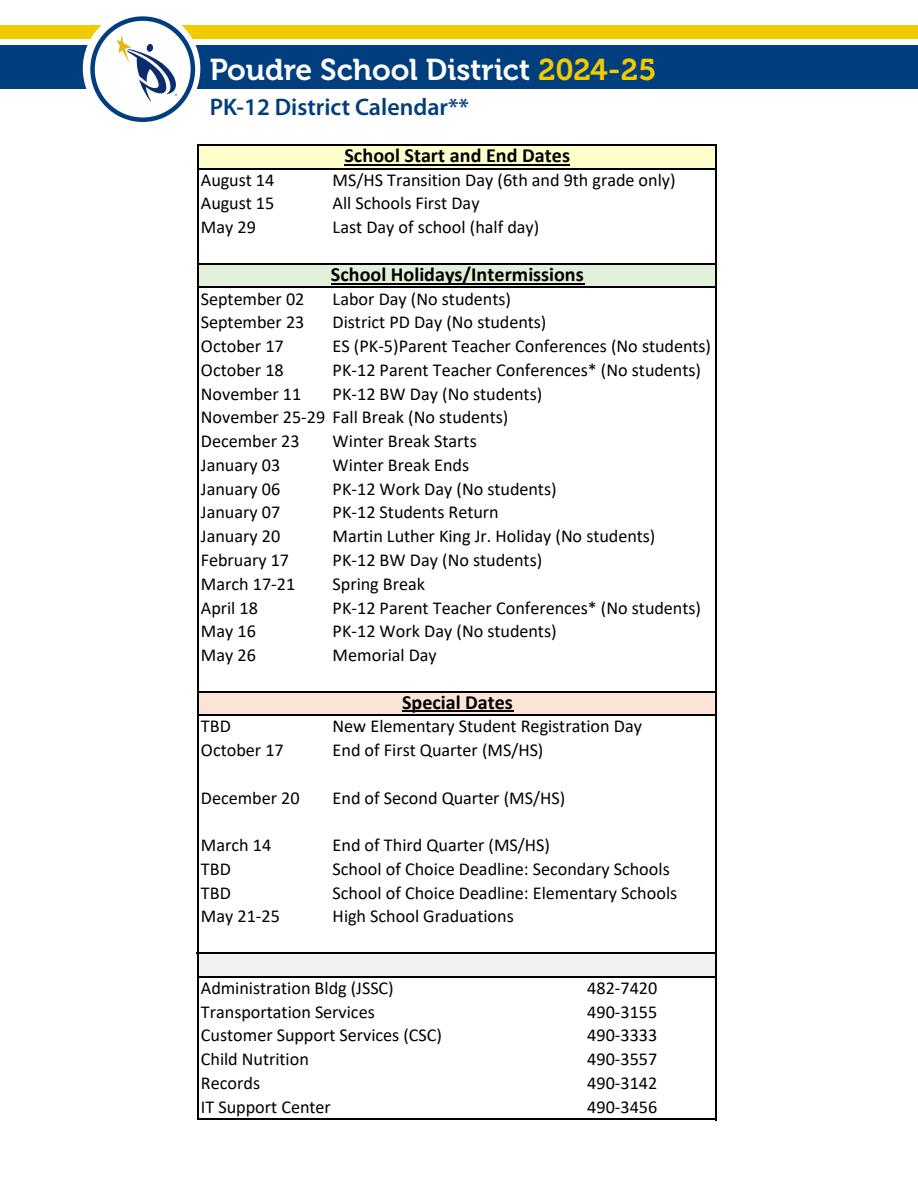
<style>
.page{position:relative;width:918px;height:1188px;background:#fff}
.page>*{position:absolute;margin:0;border:0;box-sizing:border-box;transform-origin:0 0}
.t1{font:30px "Museo 700";color:#fff}
.t2{font:600 24px "Myriad Pro";color:#003e7e}
.t3{font:700 20.1px "Calibri";color:#000}
.t4{font:18.15px/23.7px "Calibri";color:#000}
.s1{color:#f0cb00}
</style>
<div class="page">
<div style="left:0;top:25px;width:918px;height:14px;background:#f0cb00"></div>
<div style="left:0;top:45px;width:918px;height:43px;background:#003e7e"></div>
<svg style="left:84px;top:10px;width:116px;height:117px"></svg>
<div style="left:83px;top:9px;width:117px;height:119px;border:2px solid #fff;border-radius:50%"></div>
<svg style="left:93px;top:19px;width:100px;height:101px;fill:#fff"></svg>
<div style="left:90px;top:16px;width:105px;height:106px;border:4px solid #003e7e;border-radius:50%"></div>
<div style="left:198px;top:146px;width:518px;height:23px;background:#ffc"></div>
<div style="left:198px;top:264px;width:518px;height:24px;background:#e2efd9"></div>
<div style="left:198px;top:691px;width:518px;height:24px;background:#fbe4d5"></div>
<div style="left:198px;top:953px;width:518px;height:24px;background:#f2f2f2"></div>
<hr style="left:402px;top:711px;width:111px;height:1px;background:#000">
<hr style="left:331px;top:283px;width:253px;height:1px;background:#000">
<hr style="left:345px;top:164px;width:225px;height:1px;background:#000">
<hr style="left:197px;top:144px;width:1px;height:761px;background:#000">
<hr style="left:715px;top:146px;width:2px;height:759px;background:#000">
<hr style="left:715px;top:905px;width:2px;height:24px;background:#000">
<svg style="left:197px;top:905px;width:1px;height:47px"></svg>
<hr style="left:197px;top:954px;width:1px;height:166px;background:#000">
<hr style="left:715px;top:929px;width:2px;height:191px;background:#000">
<hr style="left:198px;top:144px;width:519px;height:2px;background:#000">
<hr style="left:198px;top:168px;width:519px;height:1px;background:#000">
<hr style="left:198px;top:263px;width:519px;height:2px;background:#000">
<hr style="left:198px;top:287px;width:519px;height:1px;background:#000">
<hr style="left:198px;top:691px;width:519px;height:1px;background:#000">
<hr style="left:198px;top:714px;width:519px;height:2px;background:#000">
<hr style="left:197px;top:952px;width:518px;height:2px;background:#000">
<hr style="left:198px;top:976px;width:519px;height:2px;background:#000">
<hr style="left:198px;top:1118px;width:519px;height:2px;background:#000">
<svg style="left:117px;top:35px;width:60px;height:66px"></svg>
<h1 class="t1" style="left:210px;top:53px;width:448px">Poudre School District <span class="s1">2024-25</span></h1>
<h2 class="t2" style="left:210px;top:91px;width:261px">PK-12 District Calendar**</h2>
<p class="t4" style="left:201px;top:167px;width:75px;text-align:justify">August 14<br>August 15<br>May 29</p>
<p class="t3" style="left:345px;top:141px;width:227px">School Start and End Dates</p>
<p class="t4" style="left:333px;top:167px;width:344px">MS/HS Transition Day (6th and 9th grade only)<br>All Schools First Day<br>Last Day of school (half day)</p>
<p class="t3" style="left:331px;top:260px;width:254px">School Holidays/Intermissions</p>
<p class="t4" style="left:333px;top:286px;width:180px">Labor Day (No students)</p>
<p class="t4" style="left:333px;top:310px;width:215px">District PD Day (No students)</p>
<p class="t4" style="left:333px;top:334px;width:380px">ES (PK-5)Parent Teacher Conferences (No students)</p>
<p class="t4" style="left:333px;top:358px;width:370px">PK-12 Parent Teacher Conferences* (No students)</p>
<p class="t4" style="left:333px;top:381px;width:211px">PK-12 BW Day (No students)</p>
<p class="t4" style="left:201px;top:405px;width:309px">November 25-29 Fall Break (No students)</p>
<p class="t4" style="left:333px;top:429px;width:146px">Winter Break Starts</p>
<p class="t4" style="left:333px;top:453px;width:138px">Winter Break Ends</p>
<p class="t4" style="left:333px;top:476px;width:225px">PK-12 Work Day (No students)</p>
<p class="t4" style="left:333px;top:500px;width:168px">PK-12 Students Return</p>
<p class="t4" style="left:333px;top:524px;width:324px">Martin Luther King Jr. Holiday (No students)</p>
<p class="t4" style="left:333px;top:548px;width:211px">PK-12 BW Day (No students)</p>
<p class="t4" style="left:333px;top:571px;width:94px">Spring Break</p>
<p class="t4" style="left:333px;top:595px;width:370px">PK-12 Parent Teacher Conferences* (No students)</p>
<p class="t4" style="left:333px;top:619px;width:225px">PK-12 Work Day (No students)</p>
<p class="t4" style="left:333px;top:643px;width:106px">Memorial Day</p>
<p class="t4" style="left:201px;top:286px;width:105px">September 02</p>
<p class="t4" style="left:201px;top:310px;width:105px">September 23<br>October 17<br>October 18</p>
<p class="t4" style="left:201px;top:381px;width:102px">November 11</p>
<p class="t4" style="left:201px;top:429px;width:100px">December 23</p>
<p class="t4" style="left:201px;top:476px;width:81px;text-align:justify">January 06<br>January 07<br>January 20</p>
<p class="t4" style="left:201px;top:453px;width:81px">January 03</p>
<p class="t4" style="left:201px;top:548px;width:90px">February 17</p>
<p class="t4" style="left:201px;top:571px;width:96px">March 17-21</p>
<p class="t4" style="left:201px;top:595px;width:58px">April 18</p>
<p class="t4" style="left:201px;top:619px;width:57px">May 16<br>May 26</p>
<p class="t3" style="left:402px;top:688px;width:113px">Special Dates</p>
<p class="t4" style="left:201px;top:714px;width:32px">TBD</p>
<p class="t4" style="left:333px;top:714px;width:311px">New Elementary Student Registration Day<br>End of First Quarter (MS/HS)</p>
<p class="t4" style="left:333px;top:785px;width:234px">End of Second Quarter (MS/HS)</p>
<p class="t4" style="left:333px;top:833px;width:219px">End of Third Quarter (MS/HS)</p>
<p class="t4" style="left:201px;top:857px;width:32px">TBD</p>
<p class="t4" style="left:333px;top:857px;width:339px">School of Choice Deadline: Secondary Schools</p>
<p class="t4" style="left:201px;top:880px;width:32px">TBD</p>
<p class="t4" style="left:333px;top:880px;width:346px">School of Choice Deadline: Elementary Schools</p>
<p class="t4" style="left:201px;top:904px;width:81px">May 21-25</p>
<p class="t4" style="left:333px;top:904px;width:183px">High School Graduations</p>
<p class="t4" style="left:201px;top:738px;width:84px">October 17</p>
<p class="t4" style="left:201px;top:785px;width:100px">December 20</p>
<p class="t4" style="left:201px;top:833px;width:72px">March 14</p>
<p class="t4" style="left:201px;top:976px;width:194px">Administration Bldg (JSSC)</p>
<p class="t4" style="left:587px;top:976px;width:72px">482-7420</p>
<p class="t4" style="left:201px;top:999px;width:175px">Transportation Services</p>
<p class="t4" style="left:587px;top:999px;width:72px">490-3155</p>
<p class="t4" style="left:201px;top:1023px;width:243px">Customer Support Services (CSC)</p>
<p class="t4" style="left:587px;top:1023px;width:72px">490-3333</p>
<p class="t4" style="left:201px;top:1047px;width:109px">Child Nutrition</p>
<p class="t4" style="left:587px;top:1047px;width:72px">490-3557</p>
<p class="t4" style="left:201px;top:1071px;width:61px">Records</p>
<p class="t4" style="left:587px;top:1071px;width:72px">490-3142</p>
<p class="t4" style="left:201px;top:1094px;width:131px">IT Support Center</p>
<p class="t4" style="left:587px;top:1094px;width:72px">490-3456</p>
</div>
